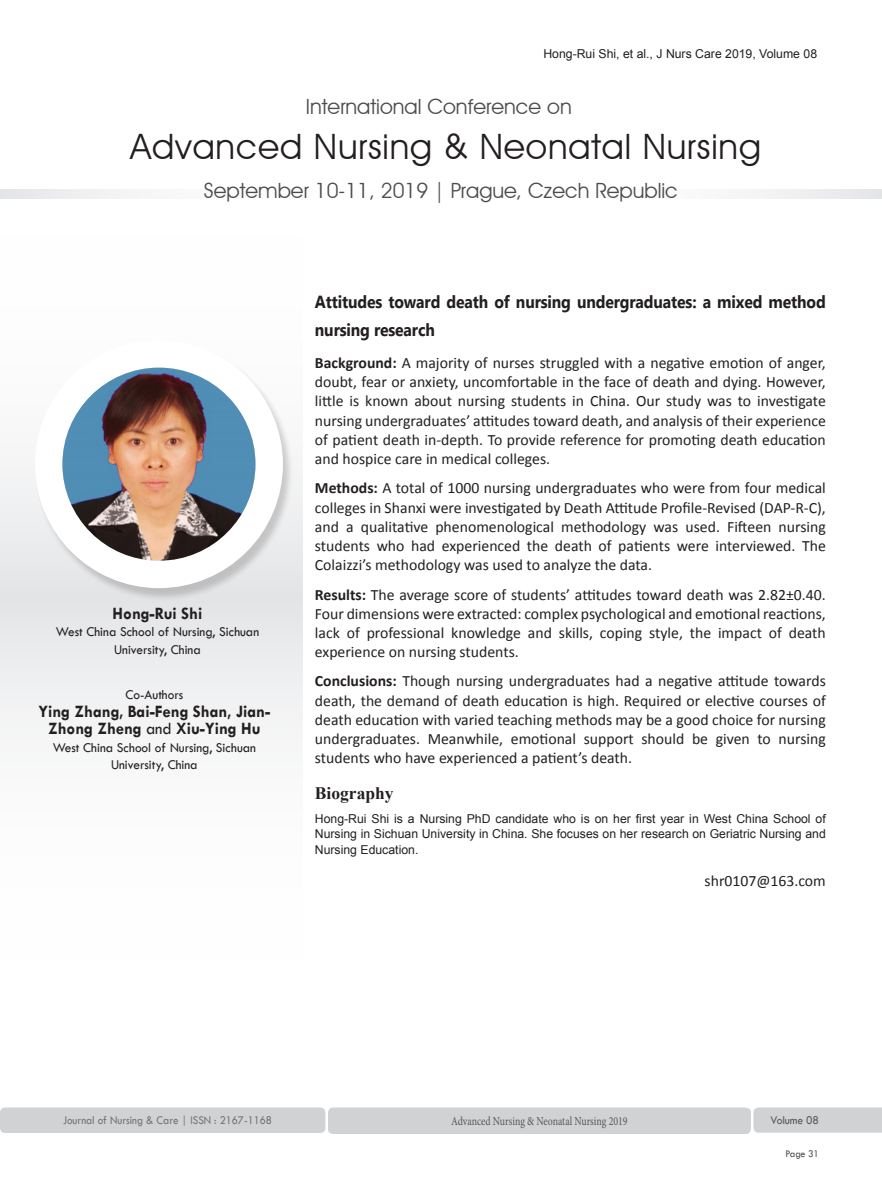
<style>
.page{position:relative;width:882px;height:1197px;background:#fff}
.page>*{position:absolute;margin:0;border:0;box-sizing:border-box;transform-origin:0 0}
.t1{font:35px "Avant Garde IT Cby BT";letter-spacing:.025em;color:#231f20}
.t2{font:21px "Avant Garde IT Cby BT";color:#4b4c4d}
.Bio_Heading{font:700 17.5px/28px "Microsoft Tai Le";letter-spacing:-.01em;color:#231f20;scale:.9 1}
.Name{font:700 17.5px/17.5px "Tw Cen";color:#231f20;text-align:center;scale:.95 1}
.Bio_Heading-2{font:700 17.5px "Times New Roman";color:#231f20}
.Bio_Heading-3{font:15.75px/19.2px "Calibri";color:#231f20;text-align:justify}
.Biography{font:15.75px "Calibri";color:#231f20}
.Name-2{font:14px/17.5px "Tw Cen";color:#231f20;text-align:center;scale:.95 1}
.Biography-2{font:12.25px/15.8px "Arial";color:#231f20;text-align:justify}
.t3{font:12.25px "Tw Cen";color:#717275;scale:.9 1}
.t4{font:12.25px "Minion Pro";color:#57585a;scale:.81 1}
.t5{font:12.25px "Tw Cen";letter-spacing:-.01em;color:#57585a;scale:.95 1}
.t6{font:10.5px "Tw Cen";letter-spacing:-.02em;color:#4b4c4d;scale:.95 1}
.s1{font-weight:400}
.s2{font-weight:700}
</style>
<div class="page">
<div style="left:0;top:1108px;width:325px;height:25px;background:#d1d2d4;border-radius:5px"></div>
<div style="left:328px;top:1108px;width:423px;height:26px;background:#d1d2d4;border-radius:5px"></div>
<svg style="left:0;top:189px;width:882px;height:9px"></svg>
<div style="left:0;top:597px;width:302px;height:393px;background:linear-gradient(to bottom,#e9eaeb,#fff)"></div>
<div style="left:0;top:205px;width:302px;height:392px;background:linear-gradient(to bottom,#fff,#e9eaeb)"></div>
<div style="left:753px;top:1108px;width:129px;height:25px;background:#d1d2d4"></div>
<div style="left:34px;top:342px;width:260px;height:259px;background:#231f20;opacity:.2"></div>
<div style="left:35px;top:340px;width:248px;height:248px;background:#fff;border-radius:50%"></div>
<img style="left:62px;top:368px;width:194px;height:193px;border-radius:97px">
<p class="Biography-2" style="left:543px;top:46px;width:275px">Hong-Rui Shi, et al., J Nurs Care 2019, Volume 08</p>
<h2 class="t2" style="left:306px;top:94px;width:267px">International Conference on</h2>
<h1 class="t1" style="left:130px;top:125px;width:632px">Advanced Nursing &amp; Neonatal Nursing</h1>
<h2 class="t2" style="left:204px;top:178px;width:476px">September 10-11, 2019 | Prague, Czech Republic</h2>
<p class="Name" style="left:113px;top:604px;width:96px">Hong-Rui Shi</p>
<p class="Name-2" style="left:56px;top:623px;width:216px">West China School of Nursing, Sichuan<br>University, China</p>
<p class="Name-2" style="left:125px;top:686px;width:62px">Co-Authors</p>
<p class="Name" style="left:38px;top:702px;width:245px">Ying Zhang, Bai-Feng Shan, Jian-<br>Zhong Zheng <span class="s1">and</span> Xiu-Ying Hu</p>
<p class="Name-2" style="left:53px;top:739px;width:216px">West China School of Nursing, Sichuan<br>University, China</p>
<p class="Bio_Heading" style="left:315px;top:289px;width:569px">Attitudes toward death of nursing undergraduates: a mixed method nursing research</p>
<p class="Bio_Heading-3" style="left:315px;top:353px;width:512px"><span class="s2">Background:</span> A majority of nurses struggled with a negative emotion of anger, doubt, fear or anxiety, uncomfortable in the face of death and dying. However, little is known about nursing students in China. Our study was to investigate nursing undergraduates’ attitudes toward death, and analysis of their experience of patient death in-depth. To provide reference for promoting death education and hospice care in medical colleges.</p>
<p class="Bio_Heading-3" style="left:315px;top:479px;width:512px"><span class="s2">Methods:</span> A total of 1000 nursing undergraduates who were from four medical colleges in Shanxi were investigated by Death Attitude Profile-Revised (DAP-R-C), and a qualitative phenomenological methodology was used. Fifteen nursing students who had experienced the death of patients were interviewed. The Colaizzi’s methodology was used to analyze the data.</p>
<p class="Bio_Heading-3" style="left:315px;top:585px;width:512px"><span class="s2">Results:</span> The average score of students’ attitudes toward death was 2.82±0.40.<br>Four dimensions were extracted: complex psychological and emotional reactions, lack of professional knowledge and skills, coping style, the impact of death experience on nursing students.</p>
<p class="Bio_Heading-3" style="left:315px;top:672px;width:512px"><span class="s2">Conclusions:</span> Though nursing undergraduates had a negative attitude towards death, the demand of death education is high. Required or elective courses of death education with varied teaching methods may be a good choice for nursing undergraduates. Meanwhile, emotional support should be given to nursing students who have experienced a patient’s death.</p>
<p class="Bio_Heading-2" style="left:315px;top:781px;width:80px">Biography</p>
<p class="Biography-2" style="left:315px;top:811px;width:512px">Hong-Rui Shi is a Nursing PhD candidate who is on her first year in West China School of Nursing in Sichuan University in China. She focuses on her research on Geriatric Nursing and Nursing Education.</p>
<p class="Biography" style="left:705px;top:871px;width:123px">shr0107@163.com</p>
<p class="t3" style="left:63px;top:1113px;width:234px">Journal of Nursing &amp; Care | ISSN : 2167-1168</p>
<p class="t4" style="left:451px;top:1113px;width:219px">Advanced Nursing &amp; Neonatal Nursing 2019</p>
<p class="t5" style="left:771px;top:1113px;width:53px">Volume 08</p>
<p class="t6" style="left:786px;top:1147px;width:37px">Page 31</p>
</div>
